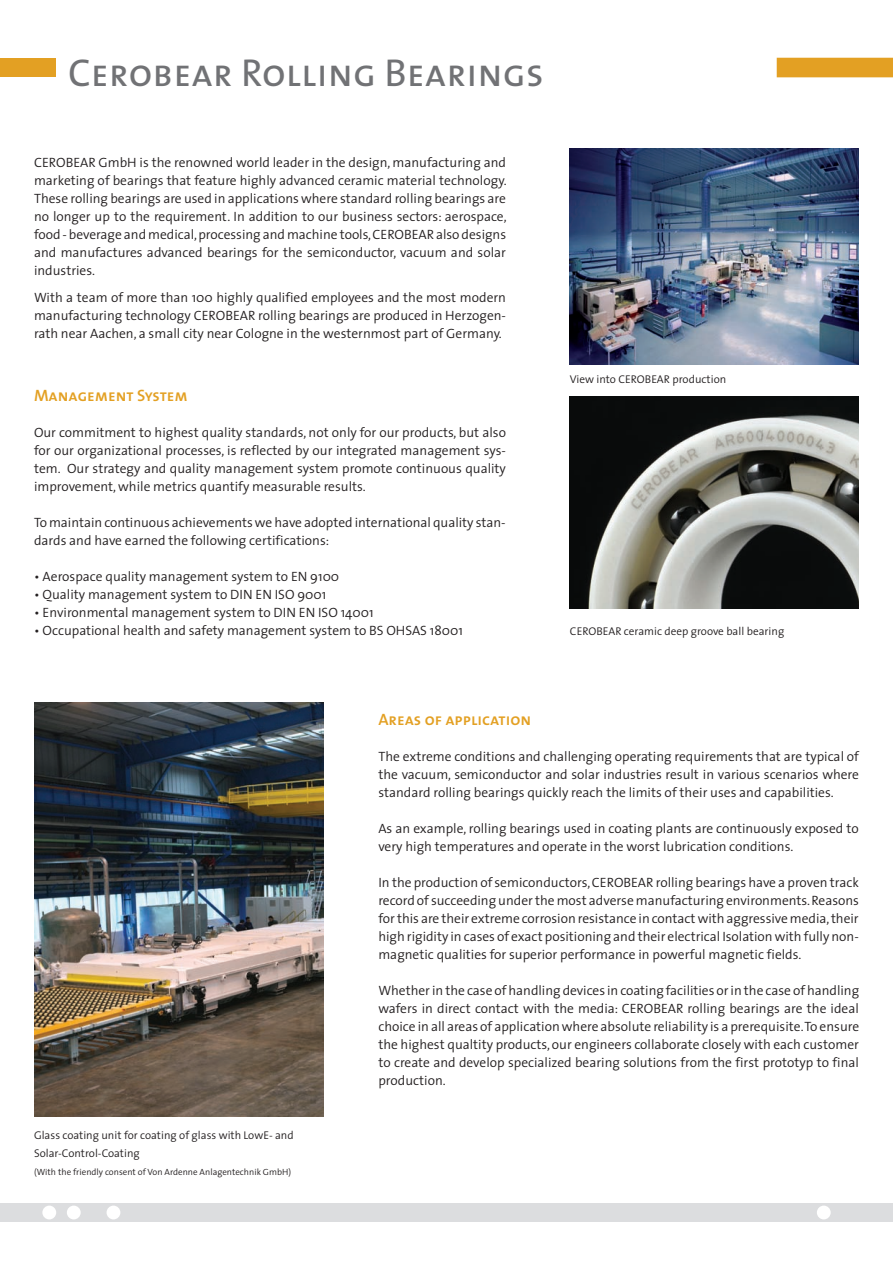
<style>
.page{position:relative;width:893px;height:1263px;background:#fff}
.page>*{position:absolute;margin:0;border:0;box-sizing:border-box;transform-origin:0 0}
.t1{font:39px "The Sans Caps";letter-spacing:.005em;color:#717275}
.t2{font:16.5px "The Sans Semi Bold Caps";color:#e3a023}
.t3{font:300 13.5px/18px "The Sans";color:#231f20;text-align:justify}
.t4{font:300 11.25px/18px "The Sans";color:#231f20}
.t5{font:300 9px "The Sans";color:#231f20}
</style>
<div class="page">
<div style="left:0;top:1203px;width:893px;height:18px;background:#dcdddf"></div>
<div style="left:67px;top:1205px;width:14px;height:14px;background:#fff;border-radius:50%"></div>
<div style="left:107px;top:1205px;width:13px;height:14px;background:#fff;border-radius:50%"></div>
<div style="left:817px;top:1205px;width:14px;height:14px;background:#fff;border-radius:50%"></div>
<div style="left:42px;top:1205px;width:14px;height:14px;background:#fff;border-radius:50%"></div>
<div style="left:777px;top:58px;width:116px;height:19px;background:#e3a023"></div>
<div style="left:0;top:58px;width:55px;height:19px;background:#e3a023"></div>
<img style="left:570px;top:397px;width:289px;height:211px">
<img style="left:34px;top:702px;width:290px;height:414px">
<img style="left:570px;top:149px;width:289px;height:216px">
<h1 class="t1" style="left:68px;top:40px;width:477px">Cerobear Rolling Bearings</h1>
<p class="t3" style="left:34px;top:153px;width:474px">CEROBEAR GmbH is the renowned world leader in the design, manufacturing and marketing of bearings that feature highly advanced ceramic material technology.<br>These rolling bearings are used in applications where standard rolling bearings are no longer up to the requirement. In addition to our business sectors: aerospace, food - beverage and medical, processing and machine tools, CEROBEAR also designs and manufactures advanced bearings for the semiconductor, vacuum and solar industries.</p>
<p class="t3" style="left:34px;top:288px;width:474px">With a team of more than 100 highly qualified employees and the most modern manufacturing technology CEROBEAR rolling bearings are produced in Herzogen&shy;rath near Aachen, a small city near Cologne in the westernmost part of Germany.</p>
<p class="t2" style="left:34px;top:381px;width:155px">Management System</p>
<p class="t3" style="left:34px;top:423px;width:473px">Our commitment to highest quality standards, not only for our products, but also for our organizational processes, is reflected by our integrated management sys&shy;tem. Our strategy and quality management system promote continuous quality improvement, while metrics quantify measurable results.</p>
<p class="t3" style="left:34px;top:513px;width:473px">To maintain continuous achievements we have adopted international quality stan&shy;dards and have earned the following certifications:</p>
<p class="t3" style="left:34px;top:567px;width:307px">• Aerospace quality management system to EN 9100</p>
<p class="t3" style="left:34px;top:585px;width:294px">• Quality management system to DIN EN ISO 9001</p>
<p class="t3" style="left:34px;top:603px;width:341px">• Environmental management system to DIN EN ISO 14001</p>
<p class="t3" style="left:34px;top:621px;width:430px">• Occupational health and safety management system to BS OHSAS 18001</p>
<p class="t4" style="left:570px;top:369px;width:158px">View into CEROBEAR production</p>
<p class="t4" style="left:570px;top:621px;width:216px">CEROBEAR ceramic deep groove ball bearing</p>
<p class="t4" style="left:34px;top:1125px;width:261px">Glass coating unit for coating of glass with LowE- and<br>Solar-Control-Coating</p>
<p class="t5" style="left:34px;top:1164px;width:259px">(With the friendly consent of Von Ardenne Anlagentechnik GmbH)</p>
<p class="t2" style="left:378px;top:705px;width:154px">Areas of application</p>
<p class="t3" style="left:378px;top:747px;width:482px">The extreme conditions and challenging operating requirements that are typical of the vacuum, semiconductor and solar industries result in various scenarios where standard rolling bearings quickly reach the limits of their uses and capabilities.</p>
<p class="t3" style="left:378px;top:819px;width:482px">As an example, rolling bearings used in coating plants are continuously exposed to very high temperatures and operate in the worst lubrication conditions.</p>
<p class="t3" style="left:378px;top:873px;width:482px">In the production of semiconductors, CEROBEAR rolling bearings have a proven track record of succeeding under the most adverse manufacturing environments. Reasons for this are their extreme corrosion resistance in contact with aggressive media, their high rigidity in cases of exact positioning and their electrical Isolation with fully non&shy;magnetic qualities for superior performance in powerful magnetic fields.</p>
<p class="t3" style="left:378px;top:981px;width:482px">Whether in the case of handling devices in coating facilities or in the case of handling wafers in direct contact with the media: CEROBEAR rolling bearings are the ideal choice in all areas of application where absolute reliability is a prerequisite. To ensure the highest qualtity products, our engineers collaborate closely with each customer to create and develop specialized bearing solutions from the first prototyp to final production.</p>
</div>
